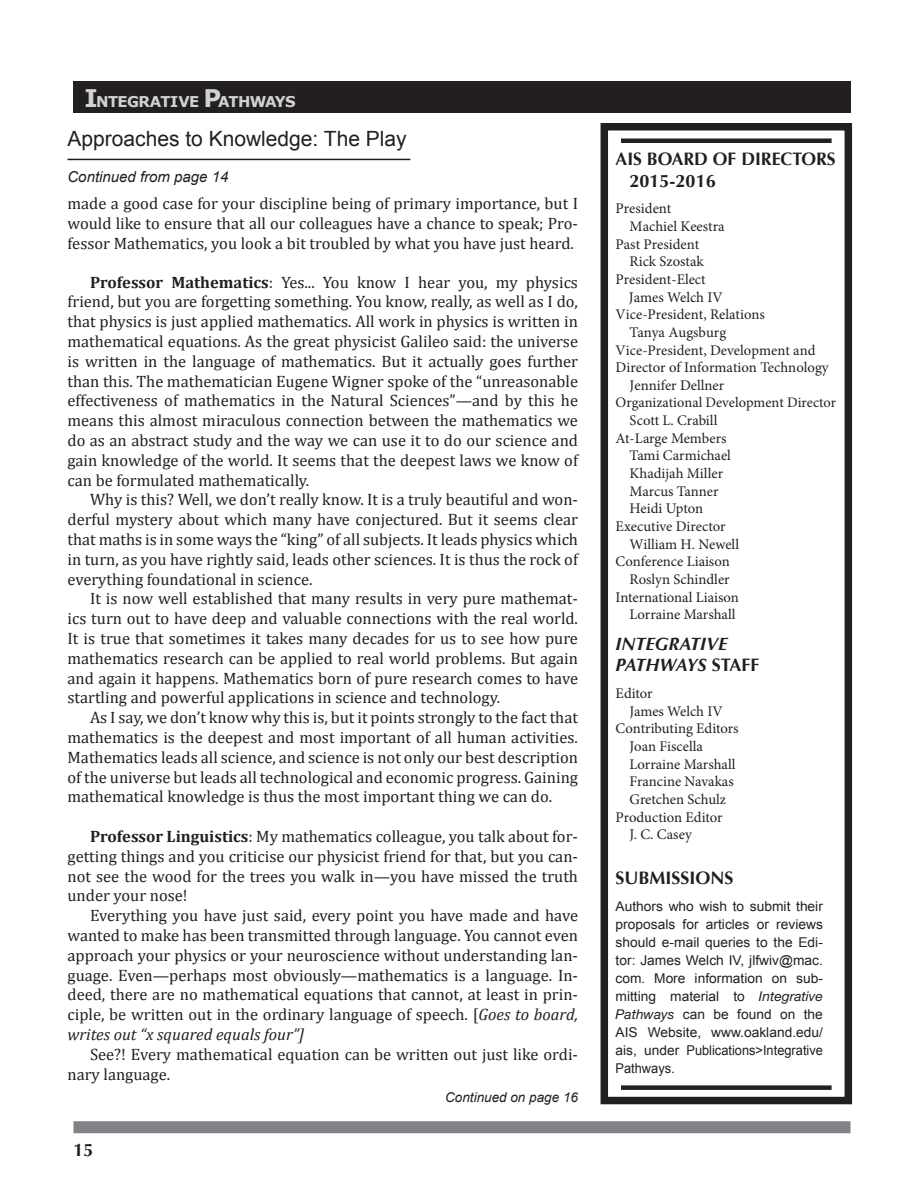
<style>
.page{position:relative;width:918px;height:1188px;background:#fff}
.page>*{position:absolute;margin:0;border:0;box-sizing:border-box;transform-origin:0 0}
.t1{font:21px "Arial";color:#231f20}
.t2{font:700 18px "Optima";color:#231f20}
.t3{font:italic 700 18px "Optima";letter-spacing:-.045em;color:#231f20}
.t4{font:italic 700 18px "Optima";color:#231f20}
.t5{font:16.5px/19.8px "Cambria";color:#231f20;text-align:justify}
.t6{font:italic 15px "Arial";color:#231f20}
.t7{font:700 14.85px "Verdana";letter-spacing:-.045em;color:#d1d2d4}
.t8{font:14.7px "Minion Pro";color:#231f20}
.t9{font:14.55px "Minion Pro";color:#231f20}
.t10{font:13.5px/18px "Arial";color:#231f20;text-align:justify}
.t11{font:italic 13.5px "Arial";color:#231f20}
.s1{font-size:24.3px}
.s2{font-weight:700}
.s3{font-style:italic}
.s4{font-style:normal}
.s5{font-family:"Helvetica Neue";font-style:italic}
</style>
<div class="page">
<div style="left:73px;top:81px;width:777px;height:32px;background:#231f20"></div>
<div style="left:73px;top:1121px;width:777px;height:12px;background:#808285"></div>
<div style="left:601px;top:123px;width:251px;height:981px;border:8px solid #231f20"></div>
<div style="left:621px;top:138px;width:211px;height:5px;background:#231f20"></div>
<div style="left:621px;top:1085px;width:211px;height:5px;background:#231f20"></div>
<hr style="left:68px;top:159px;width:342px;height:1px;background:#231f20">
<p class="t7" style="left:85px;top:92px;width:212px"><span class="s1">I</span>NTEGRATIVE <span class="s1">P</span>ATHWAYS</p>
<p class="t1" style="left:68px;top:127px;width:341px">Approaches to Knowledge: The Play</p>
<p class="t6" style="left:68px;top:168px;width:162px">Continued from page 14</p>
<p class="t5" style="left:68px;top:194px;width:512px">made a good case for your discipline being of primary importance, but I would like to ensure that all our colleagues have a chance to speak; Pro&shy;fessor Mathematics, you look a bit troubled by what you have just heard.</p>
<p class="t5" style="left:68px;top:272px;width:512px;text-indent:22px"><span class="s2">Professor Mathematics</span>: Yes... You know I hear you, my physics friend, but you are forgetting something. You know, really, as well as I do, that physics is just applied mathematics. All work in physics is written in mathematical equations. As the great physicist Galileo said: the universe is written in the language of mathematics. But it actually goes further than this. The mathematician Eugene Wigner spoke of the “unreasonable effectiveness of mathematics in the Natural Sciences”—and by this he means this almost miraculous connection between the mathematics we do as an abstract study and the way we can use it to do our science and gain knowledge of the world. It seems that the deepest laws we know of can be formulated mathematically.</p>
<p class="t5" style="left:68px;top:490px;width:512px;text-indent:23px">Why is this? Well, we don’t really know. It is a truly beautiful and won&shy;derful mystery about which many have conjectured. But it seems clear that maths is in some ways the “king” of all subjects. It leads physics which in turn, as you have rightly said, leads other sciences. It is thus the rock of everything foundational in science.</p>
<p class="t5" style="left:68px;top:589px;width:512px;text-indent:23px">It is now well established that many results in very pure mathemat&shy;ics turn out to have deep and valuable connections with the real world.<br>It is true that sometimes it takes many decades for us to see how pure mathematics research can be applied to real world problems. But again and again it happens. Mathematics born of pure research comes to have startling and powerful applications in science and technology.</p>
<p class="t5" style="left:68px;top:708px;width:512px;text-indent:23px">As I say, we don’t know why this is, but it points strongly to the fact that mathematics is the deepest and most important of all human activities.<br>Mathematics leads all science, and science is not only our best description of the universe but leads all technological and economic progress. Gaining mathematical knowledge is thus the most important thing we can do.</p>
<p class="t5" style="left:68px;top:826px;width:512px;text-indent:22px"><span class="s2">Professor Linguistics</span>: My mathematics colleague, you talk about for&shy;getting things and you criticise our physicist friend for that, but you can&shy;not see the wood for the trees you walk in—you have missed the truth under your nose!</p>
<p class="t5" style="left:68px;top:906px;width:512px;text-indent:23px">Everything you have just said, every point you have made and have wanted to make has been transmitted through language. You cannot even approach your physics or your neuroscience without understanding lan&shy;guage. Even—perhaps most obviously—mathematics is a language. In&shy;deed, there are no mathematical equations that cannot, at least in prin&shy;ciple, be written out in the ordinary language of speech. [<span class="s3">Goes to board, writes out “x squared equals four”]</span></p>
<p class="t5" style="left:68px;top:1044px;width:512px;text-indent:23px">See?! Every mathematical equation can be written out just like ordi&shy;nary language.</p>
<p class="t11" style="left:445px;top:1090px;width:134px">Continued on page 16</p>
<p class="t2" style="left:73px;top:1140px;width:22px">15</p>
<p class="t2" style="left:616px;top:149px;width:222px">AIS BOARD OF DIRECTORS</p>
<p class="t2" style="left:630px;top:170px;width:88px">2015-2016</p>
<p class="t8" style="left:616px;top:199px;width:57px">President</p>
<p class="t8" style="left:630px;top:217px;width:97px">Machiel Keestra</p>
<p class="t8" style="left:616px;top:234px;width:85px">Past President</p>
<p class="t8" style="left:630px;top:252px;width:76px">Rick Szostak</p>
<p class="t8" style="left:616px;top:270px;width:92px">President-Elect</p>
<p class="t8" style="left:629px;top:287px;width:95px">James Welch IV</p>
<p class="t8" style="left:616px;top:305px;width:151px">Vice-President, Relations</p>
<p class="t8" style="left:630px;top:322px;width:98px">Tanya Augsburg</p>
<p class="t8" style="left:616px;top:340px;width:201px">Vice-President, Development and</p>
<p class="t8" style="left:616px;top:358px;width:215px">Director of Information Technology</p>
<p class="t8" style="left:630px;top:375px;width:96px">Jennifer Dellner</p>
<p class="t9" style="left:616px;top:393px;width:222px">Organizational Development Director</p>
<p class="t8" style="left:630px;top:411px;width:89px">Scott L. Crabill</p>
<p class="t8" style="left:616px;top:428px;width:112px">At-Large Members</p>
<p class="t8" style="left:630px;top:446px;width:103px">Tami Carmichael</p>
<p class="t8" style="left:630px;top:464px;width:95px">Khadijah Miller</p>
<p class="t8" style="left:630px;top:481px;width:91px">Marcus Tanner</p>
<p class="t8" style="left:630px;top:499px;width:75px">Heidi Upton</p>
<p class="t8" style="left:616px;top:516px;width:111px">Executive Director</p>
<p class="t8" style="left:630px;top:534px;width:111px">William H. Newell</p>
<p class="t8" style="left:616px;top:552px;width:116px">Conference Liaison</p>
<p class="t8" style="left:630px;top:569px;width:102px">Roslyn Schindler</p>
<p class="t8" style="left:616px;top:587px;width:125px">International Liaison</p>
<p class="t8" style="left:630px;top:605px;width:107px">Lorraine Marshall</p>
<p class="t4" style="left:616px;top:633px;width:114px">INTEGRATIVE</p>
<p class="t3" style="left:616px;top:655px;width:145px">PATHWAYS <span class="s4">STAFF</span></p>
<p class="t8" style="left:616px;top:684px;width:39px">Editor</p>
<p class="t8" style="left:630px;top:701px;width:95px">James Welch IV</p>
<p class="t8" style="left:616px;top:719px;width:125px">Contributing Editors</p>
<p class="t8" style="left:630px;top:736px;width:75px">Joan Fiscella</p>
<p class="t8" style="left:630px;top:754px;width:107px">Lorraine Marshall</p>
<p class="t8" style="left:630px;top:772px;width:106px">Francine Navakas</p>
<p class="t8" style="left:630px;top:789px;width:98px">Gretchen Schulz</p>
<p class="t8" style="left:616px;top:807px;width:109px">Production Editor</p>
<p class="t8" style="left:630px;top:825px;width:64px">J. C. Casey</p>
<p class="t2" style="left:616px;top:868px;width:119px">SUBMISSIONS</p>
<p class="t10" style="left:616px;top:897px;width:209px">Authors who wish to submit their proposals for articles or reviews should e-mail queries to the Edi&shy;tor: James Welch IV, jlfwiv@mac. com. More information on sub&shy;mitting material to <span class="s5">Integrative Pathways</span> can be found on the AIS Website, www.oakland.edu/ ais, under Publications&gt;Integrative Pathways.</p>
</div>
